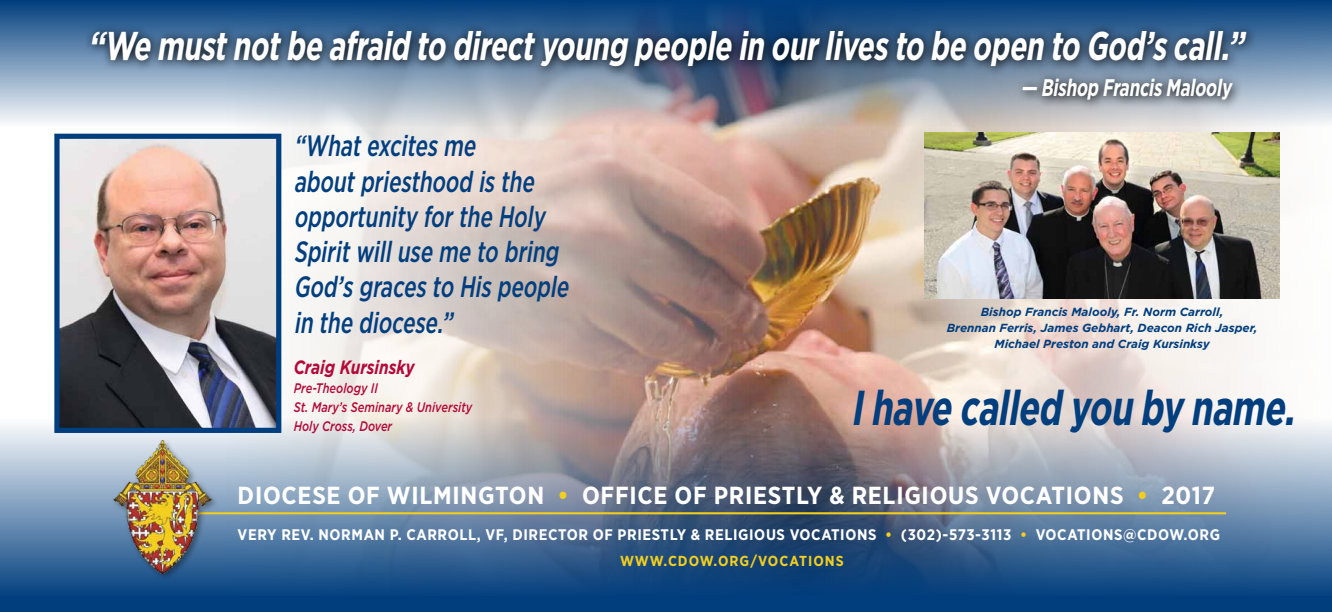
<style>
.page{position:relative;width:1332px;height:612px;background:#fff}
.page>*{position:absolute;margin:0;border:0;box-sizing:border-box;transform-origin:0 0}
.t1{font:italic 700 49px "Gotham Narrow";color:#003e7e;scale:.8 1}
.t2{font:italic 700 40.2px "Gotham Narrow";letter-spacing:-.26em;color:#fff;scale:.8 1}
.t3{font:italic 500 29.4px/35.3px "Gotham Narrow";color:#003e7e;scale:.8 1}
.t4{font:700 24.7px "Gotham Narrow";letter-spacing:.03em;color:#fff}
.t5{font:italic 700 24px "Gotham Narrow";color:#fff;scale:.8 1}
.t6{font:italic 700 19.3px "Gotham";color:#b30838;scale:.8 1}
.t7{font:700 15.3px "Gotham Narrow";letter-spacing:.04em;color:#fff}
.t8{font:700 14.5px "Gotham Narrow";letter-spacing:.07em;color:#f3ce1e}
.t9{font:italic 500 13.8px/19px "Gotham";color:#b30838;scale:.8 1}
.t10{font:italic 700 11.8px/16px "Gotham";color:#003e7e;text-align:center}
.s1{color:#f3ce1e}
</style>
<div class="page">
<img style="left:216px;top:127px;width:1064px;height:291px">
<div style="left:0;top:596px;width:1332px;height:16px;background:#003e7e"></div>
<svg style="left:0;top:0;width:1332px;height:127px;background:#6a88aa"></svg>
<img style="left:0;top:418px;width:1332px;height:178px">
<svg style="left:84px;top:23px;width:1173px;height:88px;background:#62778e"></svg>
<hr style="left:161px;top:512px;width:1065px;height:2px;background:#f3ce1e">
<div style="left:112px;top:438px;width:108px;height:144px;background:#000;opacity:.36"></div>
<img style="left:112px;top:440px;width:100px;height:134px">
<img style="left:925px;top:133px;width:354px;height:166px">
<img style="left:60px;top:140px;width:215px;height:287px">
<div style="left:54px;top:134px;width:227px;height:299px;border:5px solid #003e7e"></div>
<h2 class="t2" style="left:88px;top:20px;width:1456px">“We mustnotbe afraid to directyoung people in ourlivesto be open to God’scall.”</h2>
<p class="t5" style="left:1021px;top:73px;width:270px">— Bishop FrancisMalooly</p>
<p class="t3" style="left:294px;top:128px;width:352px">“Whatexcitesme aboutpriesthood isthe opportunity forthe Holy<br>Spiritwilluse me to bring<br>God’sgracesto Hispeople in the diocese.”</p>
<p class="t6" style="left:294px;top:356px;width:152px">Craig Kursinsky</p>
<p class="t9" style="left:294px;top:379px;width:225px">Pre-Theology II<br>St. Mary’s Seminary &amp; University<br>Holy Cross, Dover</p>
<p class="t10" style="left:947px;top:304px;width:312px">Bishop Francis Malooly, Fr. Norm Carroll,<br>Brennan Ferris, James Gebhart, Deacon Rich Jasper,<br>Michael Preston and Craig Kursinksy</p>
<h1 class="t1" style="left:851px;top:376px;width:568px">I have called you by name.</h1>
<p class="t4" style="left:238px;top:479px;width:361px">DIOCESE OF WILMINGTON <span class="s1">•</span> OFF</p>
<p class="t4" style="left:629px;top:479px;width:587px">ICE OF PRIESTLY &amp; RELIGIOUS VOCATIONS <span class="s1">•</span> 2017</p>
<p class="t7" style="left:238px;top:525px;width:982px">VERY REV. NORMAN P. CARROLL, VF, DIRECTOR OF PRIESTLY &amp; RELIGIOUS VOCATIONS <span class="s1">•</span> (302)-573-3113 <span class="s1">•</span> VOCATIONS@CDOW.ORG</p>
<p class="t8" style="left:620px;top:552px;width:16px">WWW</p>
<p class="t8" style="left:664px;top:552px;width:182px">.CDOW.ORG/VOCATIONS</p>
</div>
